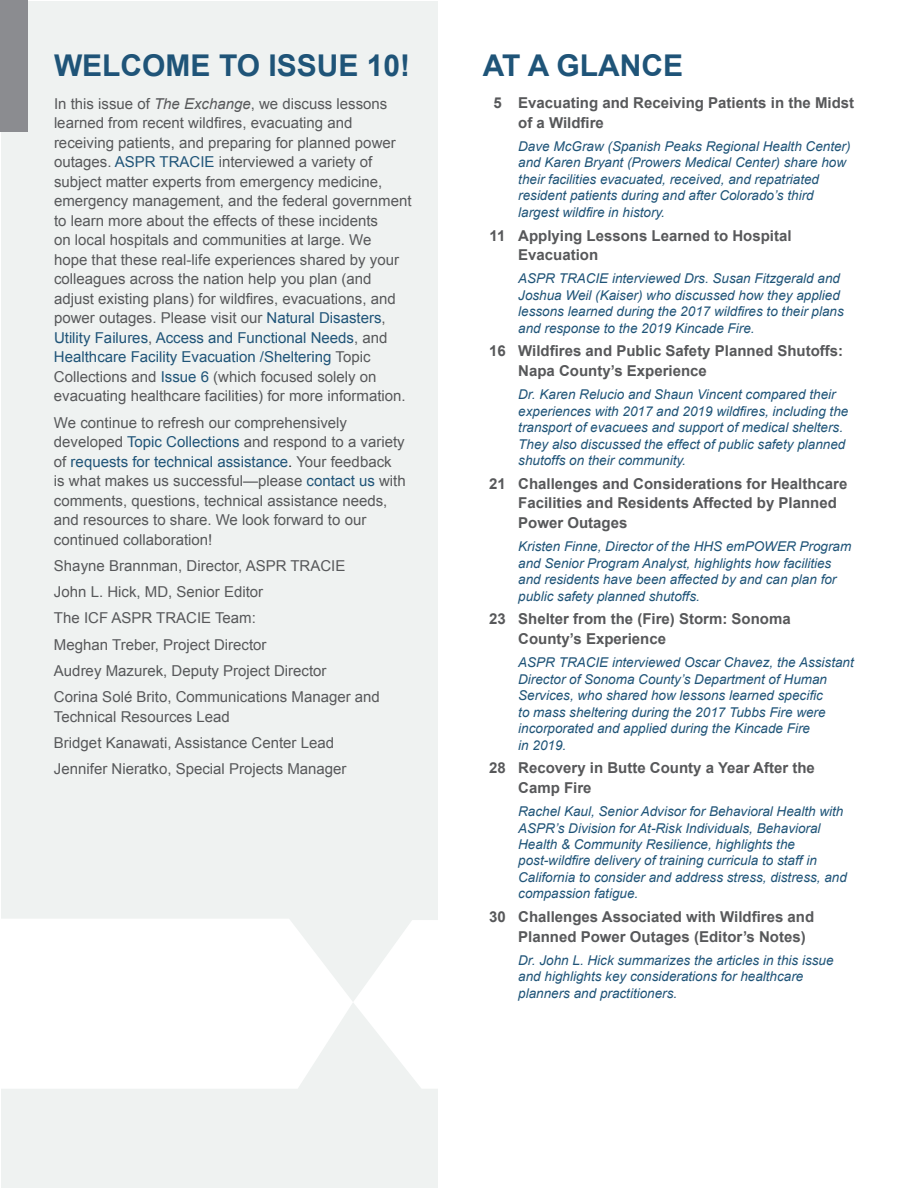
<style>
.page{position:relative;width:918px;height:1188px;background:#fff}
.page>*{position:absolute;margin:0;border:0;box-sizing:border-box;transform-origin:0 0}
.t1{font:700 30px "Arial";color:#1f5478}
.t2{font:15px/19.5px "Arial";color:#57585a}
.t3{font:700 15px "Arial";color:#57585a}
.t4{font:italic 13.5px "Arial";color:#1f5478}
.s1{font-style:italic}
.s2{color:#1f5478}
.s3{color:#231f20}
</style>
<div class="page">
<div style="left:1px;top:1px;width:436px;height:1186px;background:#eff2f1"></div>
<div style="left:0;top:0;width:28px;height:131px;background:#8b8c90"></div>
<svg style="left:1px;top:919px;width:352px;height:170px;fill:#fff"></svg>
<svg style="left:354px;top:920px;width:83px;height:169px;fill:#fff"></svg>
<h2 class="t1" style="left:54px;top:46px;width:358px">WELCOME TO ISSUE 10!</h2>
<p class="t2" style="left:54px;top:94px;width:359px">In this issue of <span class="s1">The Exchange</span>, we discuss lessons learned from recent wildfires, evacuating and receiving patients, and preparing for planned power outages. <span class="s2">ASPR TRACIE</span> interviewed a variety of subject matter experts from emergency medicine, emergency management, and the federal government to learn more about the effects of these incidents<br>on local hospitals and communities at large. We<br>hope that these real-life experiences shared by your colleagues across the nation help you plan (and adjust existing plans) for wildfires, evacuations, and power outages. Please visit our <span class="s2">Natural Disasters</span>, <span class="s2">Utility Failures</span>, <span class="s2">Access and Functional Needs</span>, and <span class="s2">Healthcare Facility Evacuation /Sheltering</span> Topic Collections and <span class="s2">Issue 6</span> (which focused solely on evacuating healthcare facilities) for more information.</p>
<p class="t2" style="left:54px;top:413px;width:353px">We continue to refresh our comprehensively developed <span class="s2">Topic Collections</span> and respond to a variety of <span class="s2">requests for technical assistance</span><span class="s3">.</span> Your feedback is what makes us successful—please <span class="s2">contact us</span> with comments, questions, technical assistance needs, and resources to share. We look forward to our continued collaboration!</p>
<p class="t2" style="left:54px;top:556px;width:293px">Shayne Brannman, Director, ASPR TRACIE</p>
<p class="t2" style="left:54px;top:582px;width:211px">John L. Hick, MD, Senior Editor</p>
<p class="t2" style="left:54px;top:608px;width:204px">The ICF ASPR TRACIE Team:</p>
<p class="t2" style="left:54px;top:635px;width:214px">Meghan Treber, Project Director</p>
<p class="t2" style="left:54px;top:661px;width:274px">Audrey Mazurek, Deputy Project Director</p>
<p class="t2" style="left:54px;top:687px;width:327px">Corina Solé Brito, Communications Manager and<br>Technical Resources Lead</p>
<p class="t2" style="left:54px;top:733px;width:282px">Bridget Kanawati, Assistance Center Lead</p>
<p class="t2" style="left:54px;top:759px;width:294px">Jennifer Nieratko, Special Projects Manager</p>
<h2 class="t1" style="left:483px;top:46px;width:202px">AT A GLANCE</h2>
<p class="t3" style="left:493px;top:93px;width:362px">5 Evacuating and Receiving Patients in the Midst</p>
<p class="t3" style="left:518px;top:113px;width:87px">of a Wildfire</p>
<p class="t4" style="left:518px;top:137px;width:334px">Dave McGraw (Spanish Peaks Regional Health Center)</p>
<p class="t4" style="left:518px;top:154px;width:329px">and Karen Bryant (Prowers Medical Center) share how</p>
<p class="t4" style="left:518px;top:170px;width:302px">their facilities evacuated, received, and repatriated</p>
<p class="t4" style="left:518px;top:187px;width:297px">resident patients during and after Colorado’s third</p>
<p class="t4" style="left:518px;top:203px;width:148px">largest wildfire in history.</p>
<p class="t3" style="left:490px;top:225px;width:304px">11 Applying Lessons Learned to Hospital</p>
<p class="t3" style="left:518px;top:245px;width:82px">Evacuation</p>
<p class="t4" style="left:518px;top:270px;width:323px">ASPR TRACIE interviewed Drs. Susan Fitzgerald and</p>
<p class="t4" style="left:518px;top:286px;width:323px">Joshua Weil (Kaiser) who discussed how they applied</p>
<p class="t4" style="left:518px;top:303px;width:327px">lessons learned during the 2017 wildfires to their plans</p>
<p class="t4" style="left:518px;top:319px;width:238px">and response to the 2019 Kincade Fire.</p>
<p class="t3" style="left:489px;top:341px;width:356px">16 Wildfires and Public Safety Planned Shutoffs:</p>
<p class="t3" style="left:518px;top:361px;width:190px">Napa County’s Experience</p>
<p class="t4" style="left:518px;top:386px;width:319px">Dr. Karen Relucio and Shaun Vincent compared their</p>
<p class="t4" style="left:518px;top:402px;width:332px">experiences with 2017 and 2019 wildfires, including the</p>
<p class="t4" style="left:518px;top:419px;width:326px">transport of evacuees and support of medical shelters.</p>
<p class="t4" style="left:518px;top:435px;width:329px">They also discussed the effect of public safety planned</p>
<p class="t4" style="left:518px;top:452px;width:169px">shutoffs on their community.</p>
<p class="t3" style="left:489px;top:474px;width:360px">21 Challenges and Considerations for Healthcare</p>
<p class="t3" style="left:518px;top:493px;width:320px">Facilities and Residents Affected by Planned</p>
<p class="t3" style="left:518px;top:513px;width:111px">Power Outages</p>
<p class="t4" style="left:518px;top:538px;width:335px">Kristen Finne, Director of the HHS emPOWER Program</p>
<p class="t4" style="left:518px;top:554px;width:315px">and Senior Program Analyst, highlights how facilities</p>
<p class="t4" style="left:518px;top:571px;width:320px">and residents have been affected by and can plan for</p>
<p class="t4" style="left:518px;top:587px;width:183px">public safety planned shutoffs.</p>
<p class="t3" style="left:489px;top:609px;width:303px">23 Shelter from the (Fire) Storm: Sonoma</p>
<p class="t3" style="left:518px;top:629px;width:149px">County’s Experience</p>
<p class="t4" style="left:518px;top:654px;width:337px">ASPR TRACIE interviewed Oscar Chavez, the Assistant</p>
<p class="t4" style="left:518px;top:670px;width:310px">Director of Sonoma County’s Department of Human</p>
<p class="t4" style="left:518px;top:687px;width:306px">Services, who shared how lessons learned specific</p>
<p class="t4" style="left:518px;top:703px;width:309px">to mass sheltering during the 2017 Tubbs Fire were</p>
<p class="t4" style="left:518px;top:720px;width:293px">incorporated and applied during the Kincade Fire</p>
<p class="t4" style="left:518px;top:736px;width:50px">in 2019.</p>
<p class="t3" style="left:489px;top:758px;width:327px">28 Recovery in Butte County a Year After the</p>
<p class="t3" style="left:518px;top:778px;width:75px">Camp Fire</p>
<p class="t4" style="left:518px;top:803px;width:327px">Rachel Kaul, Senior Advisor for Behavioral Health with</p>
<p class="t4" style="left:518px;top:819px;width:304px">ASPR’s Division for At-Risk Individuals, Behavioral</p>
<p class="t4" style="left:518px;top:836px;width:278px">Health &amp; Community Resilience, highlights the</p>
<p class="t4" style="left:518px;top:852px;width:300px">post-wildfire delivery of training curricula to staff in</p>
<p class="t4" style="left:518px;top:869px;width:330px">California to consider and address stress, distress, and</p>
<p class="t4" style="left:518px;top:885px;width:122px">compassion fatigue.</p>
<p class="t3" style="left:489px;top:907px;width:327px">30 Challenges Associated with Wildfires and</p>
<p class="t3" style="left:518px;top:927px;width:289px">Planned Power Outages (Editor’s Notes)</p>
<p class="t4" style="left:518px;top:951px;width:317px">Dr. John L. Hick summarizes the articles in this issue</p>
<p class="t4" style="left:518px;top:968px;width:287px">and highlights key considerations for healthcare</p>
<p class="t4" style="left:518px;top:984px;width:161px">planners and practitioners.</p>
</div>
